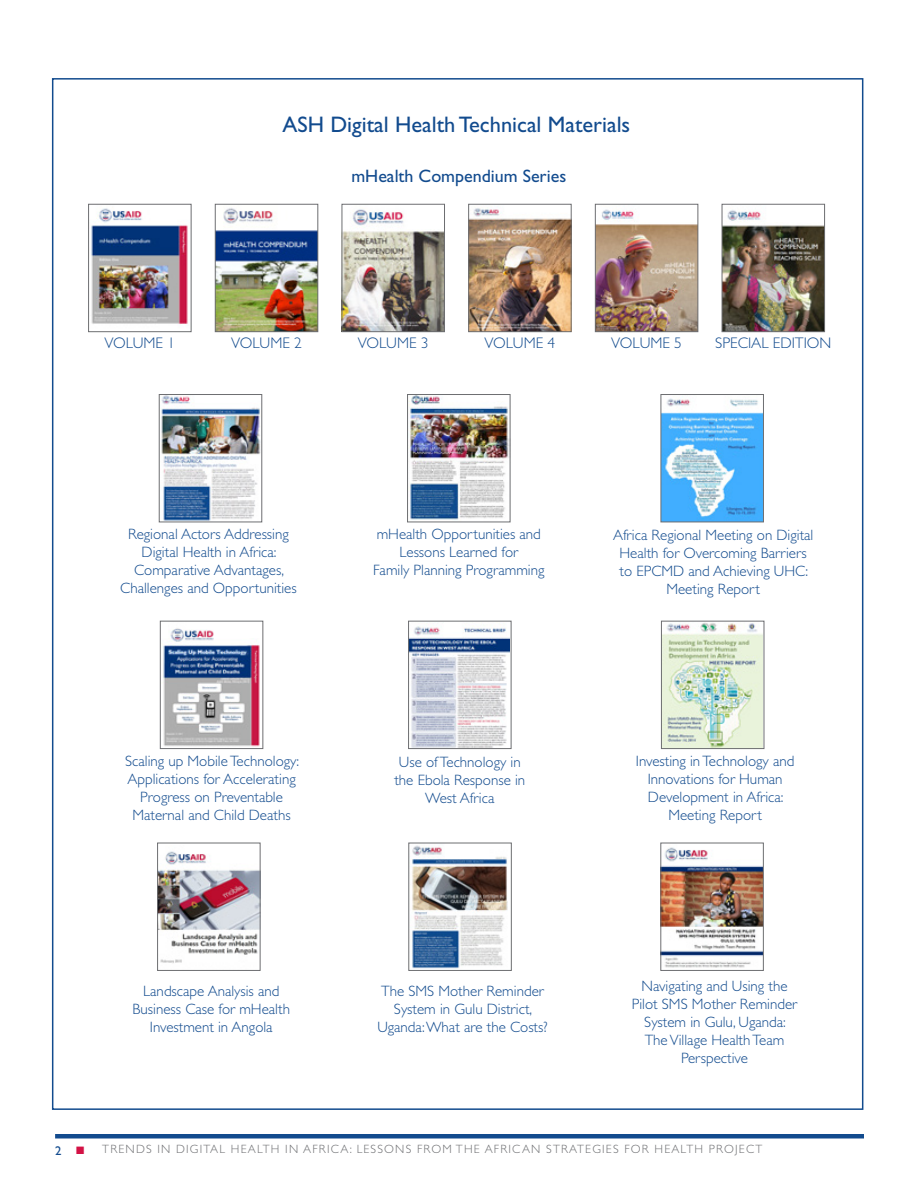
<style>
.page{position:relative;width:918px;height:1188px;background:#fff}
.page>*{position:absolute;margin:0;border:0;box-sizing:border-box;transform-origin:0 0}
.t1{font:22.5px "Gill Sans Std";color:#124b8e}
.t2{font:18px "Gill Sans Std";color:#124b8e}
.t3{font:300 15.3px "Gill Sans Std";color:#124b8e}
.t4{font:300 15px/18px "Gill Sans Std";color:#124b8e;text-align:center}
.t5{font:12.75px "Gill Sans Std";color:#124b8e}
.t6{font:300 12px "Gill Sans Std";letter-spacing:.1em;color:#6d6e71}
.s1{color:#d31245}
</style>
<div class="page">
<hr style="left:55px;top:1134px;width:809px;height:4px;background:#124b8e">
<img style="left:91px;top:208px;width:97px;height:116px">
<div style="left:88px;top:204px;width:104px;height:128px;border:1px solid #6d6e71"></div>
<img style="left:217px;top:208px;width:99px;height:122px">
<div style="left:215px;top:204px;width:103px;height:128px;border:1px solid #6d6e71"></div>
<img style="left:344px;top:209px;width:99px;height:121px">
<div style="left:342px;top:204px;width:103px;height:128px;border:1px solid #6d6e71"></div>
<img style="left:470px;top:208px;width:100px;height:122px">
<div style="left:468px;top:204px;width:104px;height:128px;border:1px solid #6d6e71"></div>
<img style="left:597px;top:209px;width:99px;height:121px">
<div style="left:595px;top:204px;width:103px;height:128px;border:1px solid #6d6e71"></div>
<img style="left:724px;top:210px;width:99px;height:120px">
<div style="left:722px;top:204px;width:103px;height:128px;border:1px solid #6d6e71"></div>
<img style="left:161px;top:396px;width:99px;height:124px">
<div style="left:159px;top:394px;width:103px;height:128px;border:1px solid #6d6e71"></div>
<img style="left:409px;top:396px;width:99px;height:124px">
<div style="left:407px;top:394px;width:103px;height:128px;border:1px solid #6d6e71"></div>
<img style="left:663px;top:396px;width:99px;height:124px">
<div style="left:661px;top:394px;width:103px;height:128px;border:1px solid #6d6e71"></div>
<img style="left:410px;top:626px;width:99px;height:121px">
<div style="left:408px;top:621px;width:103px;height:128px;border:1px solid #6d6e71"></div>
<img style="left:663px;top:623px;width:99px;height:124px">
<div style="left:661px;top:621px;width:103px;height:128px;border:1px solid #6d6e71"></div>
<img style="left:163px;top:628px;width:97px;height:119px">
<div style="left:160px;top:621px;width:103px;height:128px;border:1px solid #6d6e71"></div>
<img style="left:159px;top:851px;width:100px;height:112px">
<div style="left:157px;top:843px;width:104px;height:128px;border:1px solid #6d6e71"></div>
<img style="left:412px;top:845px;width:96px;height:124px">
<div style="left:408px;top:843px;width:104px;height:128px;border:1px solid #6d6e71"></div>
<img style="left:662px;top:847px;width:100px;height:121px">
<div style="left:660px;top:843px;width:104px;height:128px;border:1px solid #6d6e71"></div>
<h1 class="t1" style="left:282px;top:111px;width:349px">ASH Digital Health Technical Materials</h1>
<p class="t2" style="left:351px;top:166px;width:216px">mHealth Compendium Series</p>
<p class="t3" style="left:105px;top:334px;width:72px">VOLUME 1</p>
<p class="t3" style="left:231px;top:334px;width:72px">VOLUME 2</p>
<p class="t3" style="left:358px;top:334px;width:72px">VOLUME 3</p>
<p class="t3" style="left:485px;top:334px;width:72px">VOLUME 4</p>
<p class="t3" style="left:611px;top:334px;width:72px">VOLUME 5</p>
<p class="t3" style="left:715px;top:334px;width:118px">SPECIAL EDITION</p>
<p class="t4" style="left:120px;top:525px;width:178px">Regional Actors Addressing<br>Digital Health in Africa:<br>Comparative Advantages,<br>Challenges and Opportunities</p>
<p class="t4" style="left:373px;top:526px;width:173px">mHealth Opportunities and<br>Lessons Learned for<br>Family Planning Programming</p>
<p class="t4" style="left:613px;top:526px;width:202px">Africa Regional Meeting on Digital<br>Health for Overcoming Barriers to EPCMD and Achieving UHC:<br>Meeting Report</p>
<p class="t4" style="left:125px;top:752px;width:175px">Scaling up Mobile Technology:<br>Applications for Accelerating<br>Progress on Preventable<br>Maternal and Child Deaths</p>
<p class="t4" style="left:394px;top:753px;width:132px">Use of Technology in the Ebola Response in<br>West Africa</p>
<p class="t4" style="left:636px;top:752px;width:160px">Investing in Technology and<br>Innovations for Human<br>Development in Africa:<br>Meeting Report</p>
<p class="t4" style="left:133px;top:982px;width:159px">Landscape Analysis and<br>Business Case for mHealth<br>Investment in Angola</p>
<p class="t4" style="left:377px;top:982px;width:172px">The SMS Mother Reminder<br>System in Gulu District,<br>Uganda: What are the Costs?</p>
<p class="t4" style="left:632px;top:977px;width:167px">Navigating and Using the<br>Pilot SMS Mother Reminder<br>System in Gulu, Uganda:<br>The Village Health Team<br>Perspective</p>
<p class="t5" style="left:55px;top:1143px;width:31px">2 <span class="s1">■</span></p>
<p class="t6" style="left:102px;top:1142px;width:661px">TRENDS IN DIGITAL HEALTH IN AFRICA: LESSONS FROM THE AFRICAN STRATEGIES FOR HEALTH PROJECT</p>
</div>
